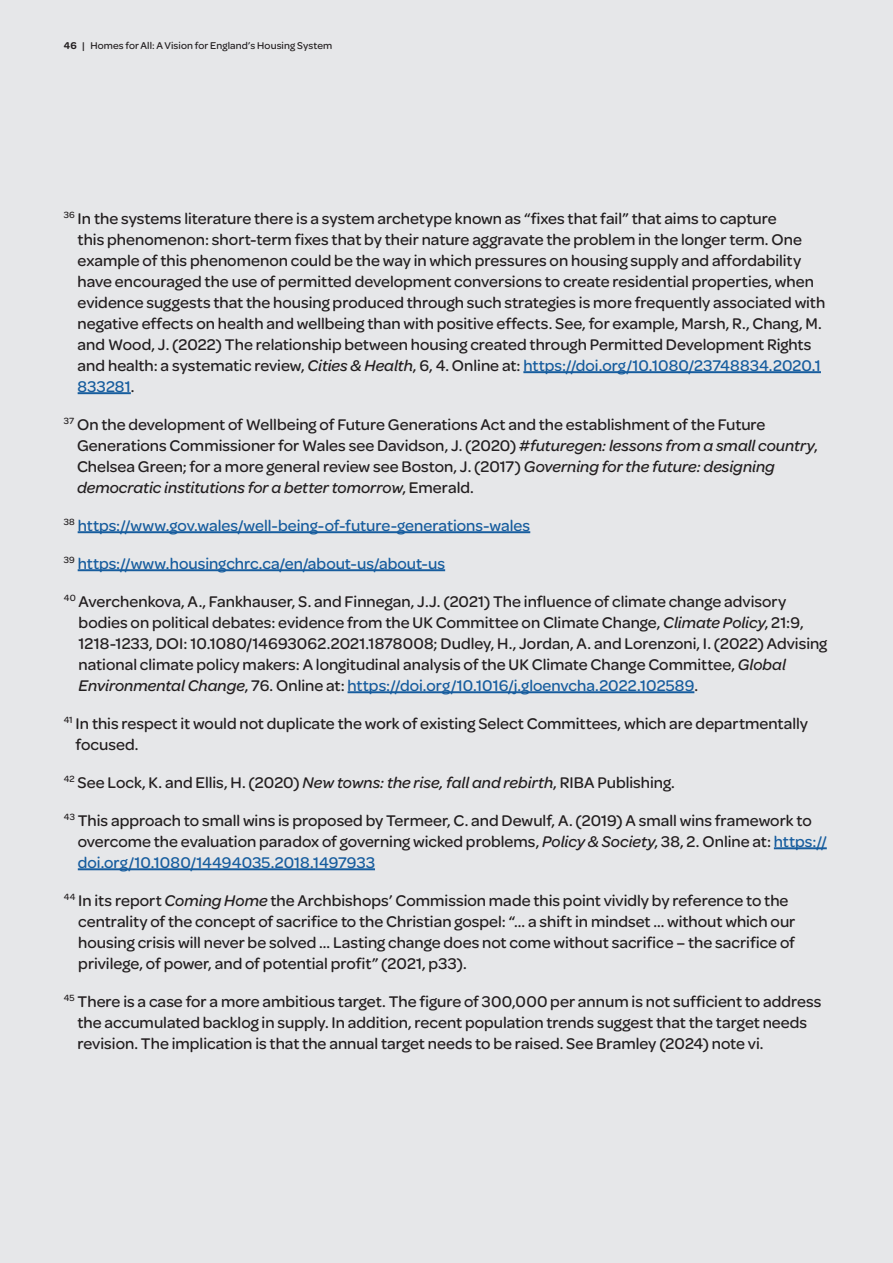
<style>
.page{position:relative;width:893px;height:1263px;background:#e6e7e9}
.page>*{position:absolute;margin:0;border:0;box-sizing:border-box;transform-origin:0 0}
.t1{font:500 16.5px/21px "Omnes";color:#231f20}
.t2{font:500 16.5px "Omnes";color:#175d9e}
.t3{font:500 10.5px "Omnes";letter-spacing:.01em;color:#231f20}
.s1{font-weight:600}
.s2{font-style:italic}
.s3{color:#175d9e}
</style>
<div class="page">
<hr style="left:523px;top:371px;width:298px;height:2px;background:#175d9e">
<hr style="left:78px;top:392px;width:53px;height:2px;background:#175d9e">
<hr style="left:78px;top:531px;width:452px;height:2px;background:#175d9e">
<hr style="left:78px;top:569px;width:367px;height:2px;background:#175d9e">
<hr style="left:348px;top:691px;width:346px;height:2px;background:#175d9e">
<hr style="left:774px;top:847px;width:53px;height:2px;background:#175d9e">
<hr style="left:78px;top:868px;width:297px;height:2px;background:#175d9e">
<p class="t3" style="left:64px;top:39px;width:270px"><span class="s1">46</span> | Homes for All: A Vision for England’s Housing System</p>
<p class="t1" style="left:78px;top:206px;width:749px;text-indent:-14px"><sup>36</sup> In the systems literature there is a system archetype known as “fixes that fail” that aims to capture<br>this phenomenon: short-term fixes that by their nature aggravate the problem in the longer term. One example of this phenomenon could be the way in which pressures on housing supply and affordability have encouraged the use of permitted development conversions to create residential properties, when evidence suggests that the housing produced through such strategies is more frequently associated with negative effects on health and wellbeing than with positive effects. See, for example, Marsh, R., Chang, M. and Wood, J. (2022) The relationship between housing created through Permitted Development Rights and health: a systematic review, <span class="s2">Cities &amp; Health</span>, 6, 4. Online at: <span class="s3">https://doi.org/10.1080/23748834.2020.1<br>833281</span>.</p>
<p class="t1" style="left:77px;top:412px;width:742px;text-indent:-13px"><sup>37</sup> On the development of Wellbeing of Future Generations Act and the establishment of the Future Generations Commissioner for Wales see Davidson, J. (2020) <span class="s2">#futuregen: lessons from a small country</span>, Chelsea Green; for a more general review see Boston, J. (2017) <span class="s2">Governing for the future: designing democratic institutions for a better tomorrow</span>, Emerald.</p>
<p class="t2" style="left:64px;top:514px;width:468px"><sup>38</sup> https://www.gov.wales/well-being-of-future-generations-wales</p>
<p class="t2" style="left:64px;top:552px;width:383px"><sup>39</sup> https://www.housingchrc.ca/en/about-us/about-us</p>
<p class="t1" style="left:79px;top:590px;width:750px;text-indent:-15px"><sup>40</sup> Averchenkova, A., Fankhauser, S. and Finnegan, J.J. (2021) The influence of climate change advisory bodies on political debates: evidence from the UK Committee on Climate Change, <span class="s2">Climate Policy</span>, 21:9, 1218-1233, DOI: 10.1080/14693062.2021.1878008; Dudley, H., Jordan, A. and Lorenzoni, I. (2022) Advising national climate policy makers: A longitudinal analysis of the UK Climate Change Committee, <span class="s2">Global Environmental Change</span>, 76. Online at: <span class="s3">https://doi.org/10.1016/j.gloenvcha.2022.102589</span>.</p>
<p class="t1" style="left:76px;top:712px;width:734px;text-indent:-12px"><sup>41</sup> In this respect it would not duplicate the work of existing Select Committees, which are departmentally focused.</p>
<p class="t1" style="left:64px;top:771px;width:613px"><sup>42</sup> See Lock, K. and Ellis, H. (2020) <span class="s2">New towns: the rise, fall and rebirth</span>, RIBA Publishing.</p>
<p class="t1" style="left:78px;top:809px;width:750px;text-indent:-14px"><sup>43</sup> This approach to small wins is proposed by Termeer, C. and Dewulf, A. (2019) A small wins framework to overcome the evaluation paradox of governing wicked problems, <span class="s2">Policy &amp; Society</span>, 38, 2. Online at: <span class="s3">https:// doi.org/10.1080/14494035.2018.1497933</span></p>
<p class="t1" style="left:78px;top:889px;width:719px;text-indent:-15px"><sup>44</sup> In its report <span class="s2">Coming Home</span> the Archbishops’ Commission made this point vividly by reference to the centrality of the concept of sacrifice to the Christian gospel: “… a shift in mindset … without which our housing crisis will never be solved … Lasting change does not come without sacrifice – the sacrifice of privilege, of power, and of potential profit” (2021, p33).</p>
<p class="t1" style="left:78px;top:990px;width:745px;text-indent:-14px"><sup>45</sup> There is a case for a more ambitious target. The figure of 300,000 per annum is not sufficient to address the accumulated backlog in supply. In addition, recent population trends suggest that the target needs revision. The implication is that the annual target needs to be raised. See Bramley (2024) note vi.</p>
</div>
